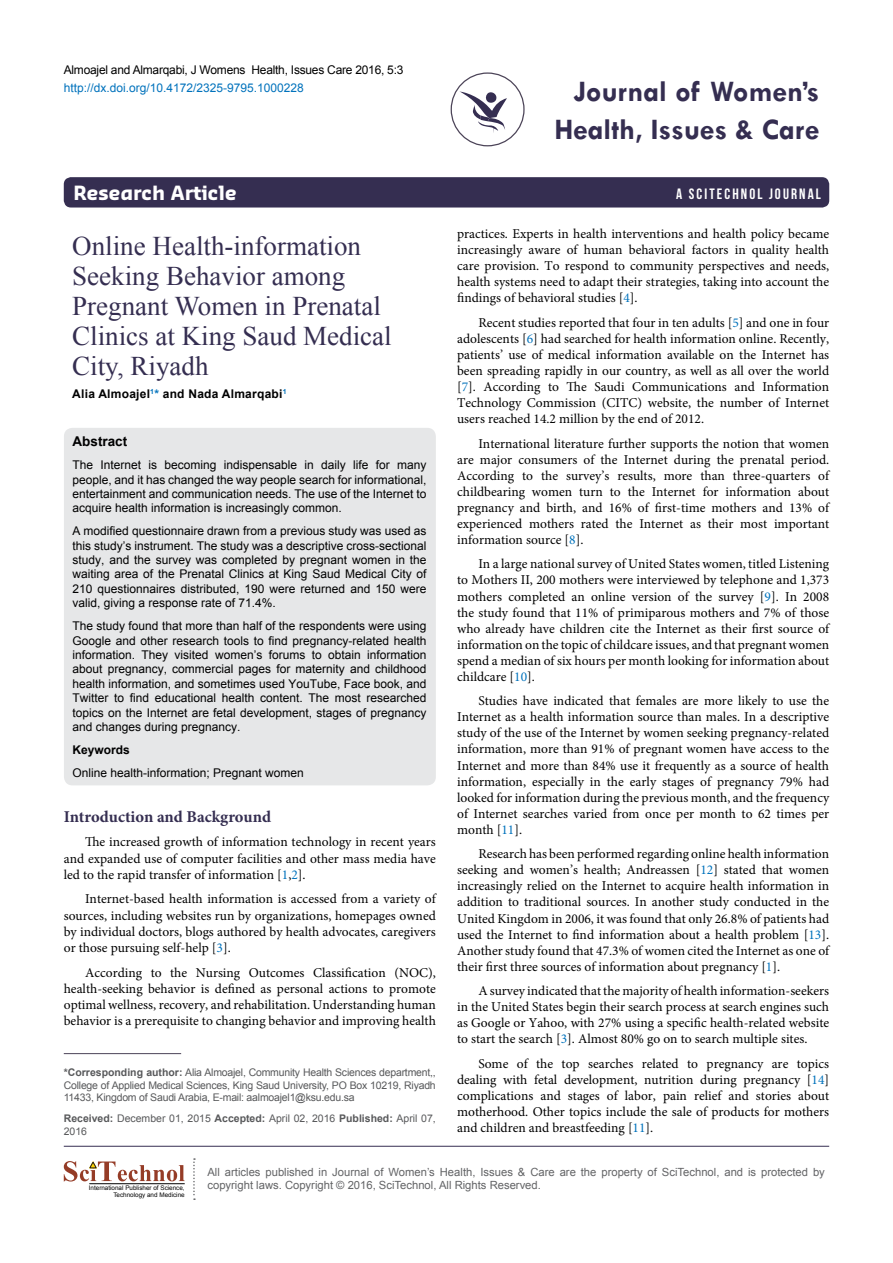
<style>
.page{position:relative;width:893px;height:1263px;background:#fff}
.page>*{position:absolute;margin:0;border:0;box-sizing:border-box;transform-origin:0 0}
.t1{font:700 30px/37.5px "Tw Cen";color:#352e51;text-align:right}
.t2{font:27px/30px "Times New Roman";color:#352e51}
.t3{font:700 19.2px "Sansa";color:#fff}
.t4{font:700 16.5px "Minion Pro";color:#352e51}
.t5{font:15px "Bebas Neue";letter-spacing:.14em;color:#fff}
.t6{font:13.5px/16px "Minion Pro";color:#000;text-align:justify}
.t7{font:700 13.5px "Arial";color:#000}
.t8{font:12px/14.4px "Arial";color:#000;text-align:justify}
.t9{font:12px "Arial";letter-spacing:-.02em;color:#000}
.t10{font:12px "Arial";color:#0072bc}
.t11{font:700 12px "Arial";letter-spacing:.02em;color:#000}
.t12{font:700 12px "Arial";color:#000}
.t13{font:11.25px/13.5px "Arial";color:#636466}
.t14{font:10.5px/12.6px "Arial";letter-spacing:-.02em;color:#58595b;text-align:justify}
.t15{font:10.5px/12.6px "Arial";color:#58595b}
.t16{font:6.3px/7.6px "Arial";color:#000;text-align:right}
.s1{color:#0072bc}
.s2{font-weight:700}
</style>
<div class="page">
<div style="left:64px;top:177px;width:765px;height:30px;background:#352e51;border-radius:7px"></div>
<hr style="left:64px;top:1146px;width:765px;height:1px;background:#352e51">
<svg style="left:459px;top:91px;width:48px;height:43px"></svg>
<div style="left:451px;top:72px;width:74px;height:74px;border:1px solid #4c4458;border-radius:50%"></div>
<svg style="left:193px;top:1158px;width:2px;height:42px"></svg>
<svg style="left:64px;top:1161px;width:121px;height:20px"></svg>
<hr style="left:89px;top:1183px;width:96px;height:1px;background:#000">
<div style="left:64px;top:428px;width:372px;height:357px;background:#e6e7e8;border-radius:9px"></div>
<hr style="left:64px;top:1053px;width:117px;height:1px;background:#4c4458">
<p class="t9" style="left:64px;top:62px;width:341px">Almoajel and Almarqabi, J Womens Health, Issues Care 2016, 5:3</p>
<p class="t10" style="left:64px;top:80px;width:242px">http://dx.doi.org/10.4172/2325-9795.1000228</p>
<h1 class="t1" style="left:554px;top:72px;width:267px">Journal of Women’s<br>Health, Issues &amp; Care</h1>
<h3 class="t3" style="left:74px;top:181px;width:165px">Research Article</h3>
<p class="t5" style="left:676px;top:186px;width:146px">A SCITECHNOL JOURNAL</p>
<h2 class="t2" style="left:72px;top:231px;width:321px">Online Health-information<br>Seeking Behavior among<br>Pregnant Women in Prenatal<br>Clinics at King Saud Medical<br>City, Riyadh</h2>
<p class="t11" style="left:72px;top:386px;width:216px">Alia Almoajel<sup>1</sup><span class="s1">*</span> and Nada Almarqabi<sup>1</sup></p>
<p class="t7" style="left:73px;top:432px;width:56px">Abstract</p>
<p class="t8" style="left:73px;top:458px;width:356px">The Internet is becoming indispensable in daily life for many people, and it has changed the way people search for informational, entertainment and communication needs. The use of the Internet to acquire health information is increasingly common.</p>
<p class="t8" style="left:73px;top:524px;width:356px">A modified questionnaire drawn from a previous study was used as this study’s instrument. The study was a descriptive cross-sectional study, and the survey was completed by pregnant women in the waiting area of the Prenatal Clinics at King Saud Medical City of 210 questionnaires distributed, 190 were returned and 150 were valid, giving a response rate of 71.4%.</p>
<p class="t8" style="left:73px;top:619px;width:355px">The study found that more than half of the respondents were using Google and other research tools to find pregnancy-related health information. They visited women’s forums to obtain information about pregnancy, commercial pages for maternity and childhood health information, and sometimes used YouTube, Face book, and Twitter to find educational health content. The most researched topics on the Internet are fetal development, stages of pregnancy and changes during pregnancy.</p>
<p class="t12" style="left:73px;top:742px;width:59px">Keywords</p>
<p class="t8" style="left:73px;top:765px;width:233px">Online health-information; Pregnant women</p>
<p class="t4" style="left:64px;top:805px;width:209px">Introduction and Background</p>
<p class="t6" style="left:64px;top:834px;width:374px;text-indent:21px">The increased growth of information technology in recent years and expanded use of computer facilities and other mass media have led to the rapid transfer of information [<span class="s1">1</span>,<span class="s1">2</span>].</p>
<p class="t6" style="left:64px;top:891px;width:374px;text-indent:21px">Internet-based health information is accessed from a variety of sources, including websites run by organizations, homepages owned by individual doctors, blogs authored by health advocates, caregivers or those pursuing self-help [<span class="s1">3</span>].</p>
<p class="t6" style="left:64px;top:964px;width:374px;text-indent:21px">According to the Nursing Outcomes Classification (NOC), health-seeking behavior is defined as personal actions to promote optimal wellness, recovery, and rehabilitation. Understanding human behavior is a prerequisite to changing behavior and improving health</p>
<p class="t14" style="left:64px;top:1066px;width:374px"><span class="s2">*Corresponding author:</span> Alia Almoajel, Community Health Sciences department,, College of Applied Medical Sciences, King Saud University, PO Box 10219, Riyadh 11433, Kingdom of Saudi Arabia, E-mail: aalmoajel1@ksu.edu.sa</p>
<p class="t15" style="left:64px;top:1112px;width:374px"><span class="s2">Received:</span> December 01, 2015 <span class="s2">Accepted:</span> April 02, 2016 <span class="s2">Published:</span> April 07,<br>2016</p>
<p class="t6" style="left:457px;top:226px;width:374px">practices. Experts in health interventions and health policy became increasingly aware of human behavioral factors in quality health care provision. To respond to community perspectives and needs, health systems need to adapt their strategies, taking into account the findings of behavioral studies [<span class="s1">4</span>].</p>
<p class="t6" style="left:457px;top:314px;width:374px;text-indent:21px">Recent studies reported that four in ten adults [<span class="s1">5</span>] and one in four adolescents [<span class="s1">6</span>] had searched for health information online. Recently, patients’ use of medical information available on the Internet has been spreading rapidly in our country, as well as all over the world [<span class="s1">7</span>]. According to The Saudi Communications and Information Technology Commission (CITC) website, the number of Internet users reached 14.2 million by the end of 2012.</p>
<p class="t6" style="left:457px;top:435px;width:374px;text-indent:21px">International literature further supports the notion that women are major consumers of the Internet during the prenatal period.<br>According to the survey’s results, more than three-quarters of childbearing women turn to the Internet for information about pregnancy and birth, and 16% of first-time mothers and 13% of experienced mothers rated the Internet as their most important information source [<span class="s1">8</span>].</p>
<p class="t6" style="left:457px;top:556px;width:374px;text-indent:21px">In a large national survey of United States women, titled Listening to Mothers II, 200 mothers were interviewed by telephone and 1,373 mothers completed an online version of the survey [<span class="s1">9</span>]. In 2008 the study found that 11% of primiparous mothers and 7% of those who already have children cite the Internet as their first source of information on the topic of childcare issues, and that pregnant women spend a median of six hours per month looking for information about childcare [<span class="s1">10</span>].</p>
<p class="t6" style="left:457px;top:693px;width:374px;text-indent:21px">Studies have indicated that females are more likely to use the Internet as a health information source than males. In a descriptive study of the use of the Internet by women seeking pregnancy-related information, more than 91% of pregnant women have access to the Internet and more than 84% use it frequently as a source of health information, especially in the early stages of pregnancy 79% had looked for information during the previous month, and the frequency of Internet searches varied from once per month to 62 times per month [<span class="s1">11</span>].</p>
<p class="t6" style="left:457px;top:846px;width:374px;text-indent:21px">Research has been performed regarding online health information seeking and women’s health; Andreassen [<span class="s1">12</span>] stated that women increasingly relied on the Internet to acquire health information in addition to traditional sources. In another study conducted in the United Kingdom in 2006, it was found that only 26.8% of patients had used the Internet to find information about a health problem [<span class="s1">13</span>].<br>Another study found that 47.3% of women cited the Internet as one of their first three sources of information about pregnancy [<span class="s1">1</span>].</p>
<p class="t6" style="left:457px;top:983px;width:374px;text-indent:21px">A survey indicated that the majority of health information-seekers in the United States begin their search process at search engines such as Google or Yahoo, with 27% using a specific health-related website to start the search [<span class="s1">3</span>]. Almost 80% go on to search multiple sites.</p>
<p class="t6" style="left:457px;top:1055px;width:374px;text-indent:21px">Some of the top searches related to pregnancy are topics dealing with fetal development, nutrition during pregnancy [<span class="s1">14</span>] complications and stages of labor, pain relief and stories about motherhood. Other topics include the sale of products for mothers and children and breastfeeding [<span class="s1">11</span>].</p>
<p class="t16" style="left:89px;top:1184px;width:97px">International Publisher of Science,<br>Technology and Medicine</p>
<p class="t13" style="left:207px;top:1165px;width:619px">All articles published in Journal of Women’s Health, Issues &amp; Care are the property of SciTechnol, and is protected by copyright laws. Copyright © 2016, SciTechnol, All Rights Reserved.</p>
</div>
